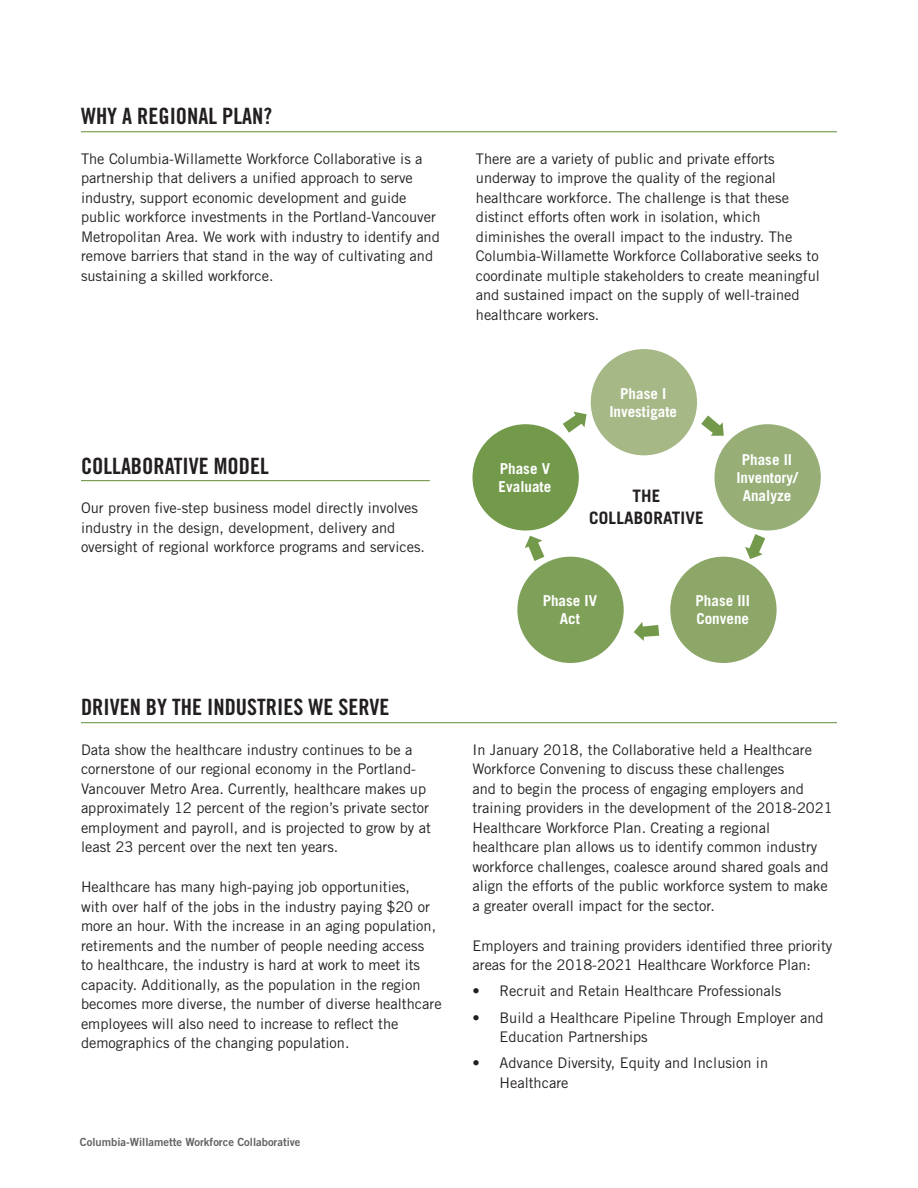
<style>
.page{position:relative;width:918px;height:1188px;background:#fff}
.page>*{position:absolute;margin:0;border:0;box-sizing:border-box;transform-origin:0 0}
.Basic_Body{font:22.5px "Trade Gothic LT Std Bd Cn 20";color:#231f20}
.Graphic_Header{font:700 17.1px/21.8px "Trade Gothic LT Std";letter-spacing:.01em;color:#231f20;text-align:center}
.Chart_Bold_White{font:700 15px/18.1px "Trade Gothic LT Std";color:#fff;text-align:center}
.Basic_Body-2{font:14.7px/19.5px "Trade Gothic LT Std";color:#231f20}
.t1{font:11.25px "Trade Gothic LT Std Bd 2";color:#636366}
</style>
<div class="page">
<hr style="left:81px;top:131px;width:756px;height:1px;background:#73994a">
<hr style="left:81px;top:722px;width:756px;height:1px;background:#73994a">
<div style="left:591px;top:349px;width:106px;height:106px;background:#a5b886;border-radius:50%"></div>
<div style="left:714px;top:424px;width:107px;height:107px;background:#97af77;border-radius:50%"></div>
<div style="left:670px;top:557px;width:107px;height:106px;background:#8ca767;border-radius:50%"></div>
<div style="left:517px;top:557px;width:107px;height:106px;background:#7fa058;border-radius:50%"></div>
<div style="left:473px;top:424px;width:106px;height:107px;background:#73994a;border-radius:50%"></div>
<svg style="left:701px;top:415px;width:23px;height:21px"></svg>
<svg style="left:745px;top:534px;width:20px;height:25px"></svg>
<svg style="left:634px;top:622px;width:25px;height:19px"></svg>
<svg style="left:525px;top:536px;width:19px;height:25px"></svg>
<svg style="left:563px;top:412px;width:24px;height:21px"></svg>
<hr style="left:81px;top:480px;width:349px;height:1px;background:#73994a">
<p class="Basic_Body" style="left:81px;top:103px;width:193px">WHY A REGIONAL PLAN?</p>
<p class="Basic_Body-2" style="left:81px;top:149px;width:360px">The Columbia-Willamette Workforce Collaborative is a partnership that delivers a unified approach to serve industry, support economic development and guide public workforce investments in the Portland-Vancouver Metropolitan Area. We work with industry to identify and remove barriers that stand in the way of cultivating and sustaining a skilled workforce.</p>
<p class="Basic_Body-2" style="left:476px;top:149px;width:346px">There are a variety of public and private efforts underway to improve the quality of the regional healthcare workforce. The challenge is that these distinct efforts often work in isolation, which diminishes the overall impact to the industry. The Columbia-Willamette Workforce Collaborative seeks to coordinate multiple stakeholders to create meaningful and sustained impact on the supply of well-trained healthcare workers.</p>
<p class="Basic_Body" style="left:81px;top:452px;width:189px">COLLABORATIVE MODEL</p>
<p class="Basic_Body-2" style="left:81px;top:498px;width:345px">Our proven five-step business model directly involves industry in the design, development, delivery and oversight of regional workforce programs and services.</p>
<p class="Basic_Body" style="left:81px;top:693px;width:310px">DRIVEN BY THE INDUSTRIES WE SERVE</p>
<p class="Basic_Body-2" style="left:81px;top:740px;width:352px">Data show the healthcare industry continues to be a cornerstone of our regional economy in the Portland-Vancouver Metro Area. Currently, healthcare makes up approximately 12 percent of the region’s private sector employment and payroll, and is projected to grow by at least 23 percent over the next ten years.</p>
<p class="Basic_Body-2" style="left:81px;top:877px;width:362px">Healthcare has many high-paying job opportunities,<br>with over half of the jobs in the industry paying $20 or more an hour. With the increase in an aging population, retirements and the number of people needing access<br>to healthcare, the industry is hard at work to meet its capacity. Additionally, as the population in the region becomes more diverse, the number of diverse healthcare employees will also need to increase to reflect the demographics of the changing population.</p>
<p class="t1" style="left:80px;top:1135px;width:222px">Columbia-Willamette Workforce Collaborative</p>
<p class="Chart_Bold_White" style="left:500px;top:459px;width:52px">Phase V</p>
<p class="Chart_Bold_White" style="left:499px;top:477px;width:54px">Evaluate</p>
<p class="Chart_Bold_White" style="left:620px;top:384px;width:48px">Phase I</p>
<p class="Chart_Bold_White" style="left:609px;top:402px;width:69px">Investigate</p>
<p class="Graphic_Header" style="left:589px;top:485px;width:116px">THE<br>COLLABORATIVE</p>
<p class="Chart_Bold_White" style="left:742px;top:450px;width:52px">Phase II</p>
<p class="Chart_Bold_White" style="left:736px;top:468px;width:63px">Inventory/<br>Analyze</p>
<p class="Chart_Bold_White" style="left:543px;top:592px;width:56px">Phase IV</p>
<p class="Chart_Bold_White" style="left:560px;top:610px;width:22px">Act</p>
<p class="Chart_Bold_White" style="left:696px;top:592px;width:56px">Phase III</p>
<p class="Chart_Bold_White" style="left:696px;top:610px;width:54px">Convene</p>
<p class="Basic_Body-2" style="left:472px;top:740px;width:362px">In January 2018, the Collaborative held a Healthcare Workforce Convening to discuss these challenges<br>and to begin the process of engaging employers and training providers in the development of the 2018-2021<br>Healthcare Workforce Plan. Creating a regional healthcare plan allows us to identify common industry workforce challenges, coalesce around shared goals and align the efforts of the public workforce system to make a greater overall impact for the sector.</p>
<p class="Basic_Body-2" style="left:472px;top:936px;width:361px">Employers and training providers identified three priority areas for the 2018-2021 Healthcare Workforce Plan:</p>
<p class="Basic_Body-2" style="left:472px;top:981px;width:310px">• Recruit and Retain Healthcare Professionals</p>
<p class="Basic_Body-2" style="left:500px;top:1008px;width:326px;text-indent:-27px">• Build a Healthcare Pipeline Through Employer and<br>Education Partnerships</p>
<p class="Basic_Body-2" style="left:500px;top:1053px;width:270px;text-indent:-27px">• Advance Diversity, Equity and Inclusion in<br>Healthcare</p>
</div>
